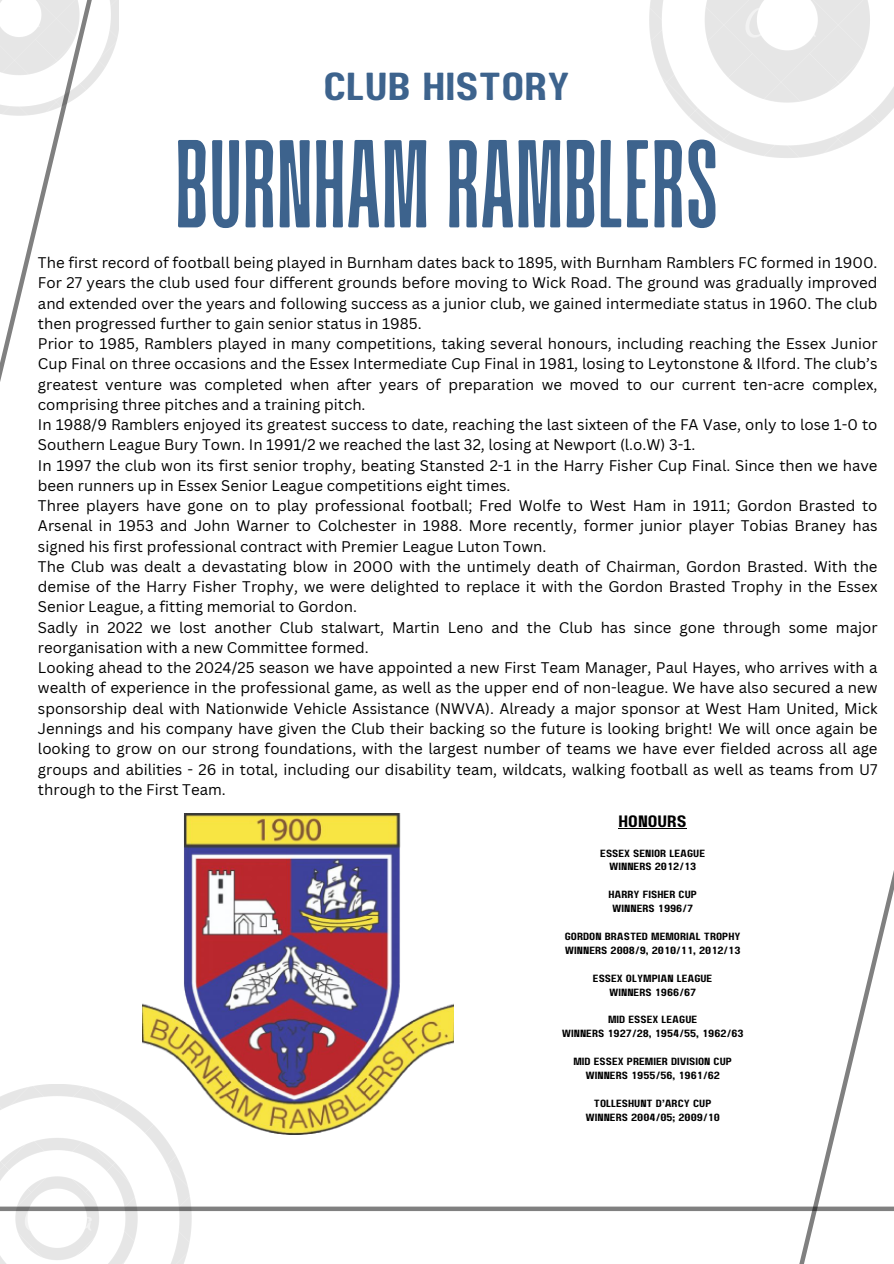
<style>
.page{position:relative;width:894px;height:1264px;background:#fff}
.page>*{position:absolute;margin:0;border:0;box-sizing:border-box;transform-origin:0 0}
.t1{font:132px "Paalalabas Display Condens BETA";color:#3d638d}
.t2{font:39px "Paalalabas Display Wide BETA";color:#3d638d}
.t3{font:16.5px "Paalalabas Display Wide BETA";color:#000}
.t4{font:15px/20.2px "Canva Sans";color:#000}
.t5{font:10.35px "Paalalabas Display Wide BETA";color:#000}
</style>
<div class="page">
<svg style="left:194px;top:1206px;width:556px;height:4px;background:#929292"></svg>
<svg style="left:750px;top:874px;width:143px;height:389px"></svg>
<img style="left:0;top:1084px;width:194px;height:179px">
<svg style="left:0;top:0;width:117px;height:382px"></svg>
<img style="left:649px;top:0;width:244px;height:158px">
<img style="left:143px;top:813px;width:310px;height:321px">
<hr style="left:618px;top:827px;width:68px;height:1px;background:#000">
<p class="t2" style="left:323px;top:71px;width:248px">CLUB HISTORY</p>
<p class="t1" style="left:175px;top:127px;width:545px">BURNHAMRAMBLERS</p>
<p class="t4" style="left:38px;top:252px;width:840px">The first record of football being played in Burnham dates back to 1895, with Burnham Ramblers FC formed in 1900.<br>For 27 years the club used four different grounds before moving to Wick Road. The ground was gradually improved and extended over the years and following success as a junior club, we gained intermediate status in 1960. The club then progressed further to gain senior status in 1985.<br>Prior to 1985, Ramblers played in many competitions, taking several honours, including reaching the Essex Junior Cup Final on three occasions and the Essex Intermediate Cup Final in 1981, losing to Leytonstone &amp; Ilford. The club’s greatest venture was completed when after years of preparation we moved to our current ten-acre complex, comprising three pitches and a training pitch.<br>In 1988/9 Ramblers enjoyed its greatest success to date, reaching the last sixteen of the FA Vase, only to lose 1-0 to Southern League Bury Town. In 1991/2 we reached the last 32, losing at Newport (l.o.W) 3-1.<br>In 1997 the club won its first senior trophy, beating Stansted 2-1 in the Harry Fisher Cup Final. Since then we have been runners up in Essex Senior League competitions eight times.<br>Three players have gone on to play professional football; Fred Wolfe to West Ham in 1911; Gordon Brasted to Arsenal in 1953 and John Warner to Colchester in 1988. More recently, former junior player Tobias Braney has signed his first professional contract with Premier League Luton Town.<br>The Club was dealt a devastating blow in 2000 with the untimely death of Chairman, Gordon Brasted. With the demise of the Harry Fisher Trophy, we were delighted to replace it with the Gordon Brasted Trophy in the Essex Senior League, a fitting memorial to Gordon.<br>Sadly in 2022 we lost another Club stalwart, Martin Leno and the Club has since gone through some major reorganisation with a new Committee formed.<br>Looking ahead to the 2024/25 season we have appointed a new First Team Manager, Paul Hayes, who arrives with a wealth of experience in the professional game, as well as the upper end of non-league. We have also secured a new sponsorship deal with Nationwide Vehicle Assistance (NWVA). Already a major sponsor at West Ham United, Mick Jennings and his company have given the Club their backing so the future is looking bright! We will once again be looking to grow on our strong foundations, with the largest number of teams we have ever fielded across all age groups and abilities - 26 in total, including our disability team, wildcats, walking football as well as teams from U7 through to the First Team.</p>
<h2 class="t3" style="left:618px;top:814px;width:70px">HONOURS</h2>
<h1 class="t5" style="left:600px;top:848px;width:106px">ESSEX SENIOR LEAGUE</h1>
<h4 class="t5" style="left:609px;top:862px;width:89px">WINNERS 2012/13</h4>
<p class="t5" style="left:608px;top:890px;width:90px">HARRY FISHER CUP</p>
<h3 class="t5" style="left:612px;top:904px;width:83px">WINNERS 1996/7</h3>
<p class="t5" style="left:564px;top:932px;width:177px">GORDON BRASTED MEMORIAL TROPHY</p>
<p class="t5" style="left:564px;top:946px;width:177px">WINNERS 2008/9, 2010/11, 2012/13</p>
<p class="t5" style="left:592px;top:973px;width:121px">ESSEX OLYMPIAN LEAGUE</p>
<p class="t5" style="left:609px;top:987px;width:89px">WINNERS 1966/67</p>
<p class="t5" style="left:608px;top:1015px;width:91px">MID ESSEX LEAGUE</p>
<p class="t5" style="left:561px;top:1029px;width:183px">WINNERS 1927/28, 1954/55, 1962/63</p>
<p class="t5" style="left:573px;top:1057px;width:160px">MID ESSEX PREMIER DIVISION CUP</p>
<p class="t5" style="left:585px;top:1071px;width:136px">WINNERS 1955/56, 1961/62</p>
<p class="t5" style="left:593px;top:1098px;width:119px">TOLLESHUNT D’ARCY CUP</p>
<p class="t5" style="left:585px;top:1112px;width:136px">WINNERS 2004/05; 2009/10</p>
</div>
